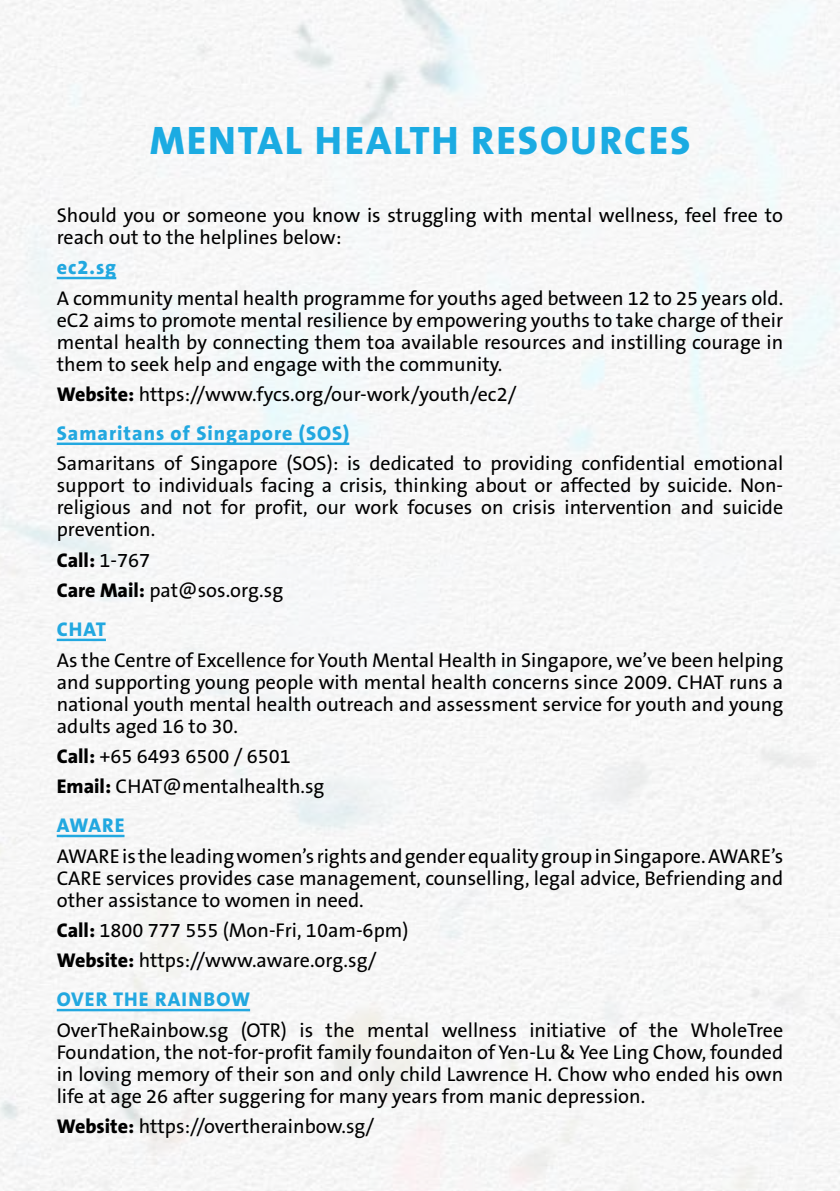
<style>
.page{position:relative;width:840px;height:1191px;background:#fff}
.page>*{position:absolute;margin:0;border:0;box-sizing:border-box;transform-origin:0 0}
.t1{font:800 40px "The Sans B8";letter-spacing:.05em;color:#1babe2}
.t2{font:20px/22px "The Sans B5 Plain";color:#000;text-align:justify}
.t3{font:800 20px "The Sans B8";letter-spacing:.05em;color:#22a8e0}
.t4{font:800 20px "The Sans B8";color:#000}
.s1{font-family:"The Sans B8";font-weight:800}
.s2{font-family:"The Sans B5 Plain";font-weight:400}
</style>
<div class="page">
<hr style="left:57px;top:277px;width:59px;height:2px;background:#22a8e0">
<hr style="left:57px;top:442px;width:292px;height:3px;background:#22a8e0">
<hr style="left:57px;top:638px;width:49px;height:3px;background:#22a8e0">
<hr style="left:57px;top:834px;width:67px;height:3px;background:#22a8e0">
<hr style="left:57px;top:1008px;width:193px;height:3px;background:#22a8e0">
<h1 class="t1" style="left:150px;top:119px;width:541px">MENTAL HEALTH RESOURCES</h1>
<p class="t2" style="left:57px;top:205px;width:727px">Should you or someone you know is struggling with mental wellness, feel free to reach out to the helplines below:</p>
<p class="t3" style="left:57px;top:257px;width:61px">ec2.sg</p>
<p class="t2" style="left:57px;top:288px;width:727px">A community mental health programme for youths aged between 12 to 25 years old. eC2 aims to promote mental resilience by empowering youths to take charge of their mental health by connecting them toa available resources and instilling courage in them to seek help and engage with the community.</p>
<p class="t2" style="left:57px;top:384px;width:461px"><span class="s1">Website:</span> https://www.fycs.org/our-work/youth/ec2/</p>
<p class="t3" style="left:57px;top:423px;width:294px">Samaritans of Singapore (SOS)</p>
<p class="t2" style="left:57px;top:453px;width:727px">Samaritans of Singapore (SOS): is dedicated to providing confidential emotional support to individuals facing a crisis, thinking about or affected by suicide. Non&shy;religious and not for profit, our work focuses on crisis intervention and suicide prevention.</p>
<p class="t4" style="left:57px;top:549px;width:95px">Call: <span class="s2">1-767</span></p>
<p class="t2" style="left:57px;top:580px;width:228px"><span class="s1">Care Mail:</span> pat@sos.org.sg</p>
<p class="t3" style="left:57px;top:619px;width:51px">CHAT</p>
<p class="t2" style="left:57px;top:649px;width:727px">As the Centre of Excellence for Youth Mental Health in Singapore, we’ve been helping and supporting young people with mental health concerns since 2009. CHAT runs a national youth mental health outreach and assessment service for youth and young adults aged 16 to 30.</p>
<p class="t2" style="left:57px;top:741px;width:269px;line-height:30.4px"><span class="s1">Call:</span> +65 6493 6500 / 6501<br><span class="s1">Email:</span> CHAT@mentalhealth.sg</p>
<p class="t3" style="left:57px;top:815px;width:69px">AWARE</p>
<p class="t2" style="left:57px;top:845px;width:727px">AWARE is the leading women’s rights and gender equality group in Singapore. AWARE’s CARE services provides case management, counselling, legal advice, Befriending and other assistance to women in need.</p>
<p class="t2" style="left:57px;top:915px;width:353px;line-height:30.4px"><span class="s1">Call:</span> 1800 777 555 (Mon-Fri, 10am-6pm)<br><span class="s1">Website:</span> https://www.aware.org.sg/</p>
<p class="t3" style="left:57px;top:989px;width:195px">OVER THE RAINBOW</p>
<p class="t2" style="left:57px;top:1019px;width:727px">OverTheRainbow.sg (OTR) is the mental wellness initiative of the WholeTree Foundation, the not-for-profit family foundaiton of Yen-Lu &amp; Yee Ling Chow, founded in loving memory of their son and only child Lawrence H. Chow who ended his own life at age 26 after suggering for many years from manic depression.</p>
<p class="t2" style="left:57px;top:1116px;width:319px"><span class="s1">Website:</span> https://overtherainbow.sg/</p>
</div>
